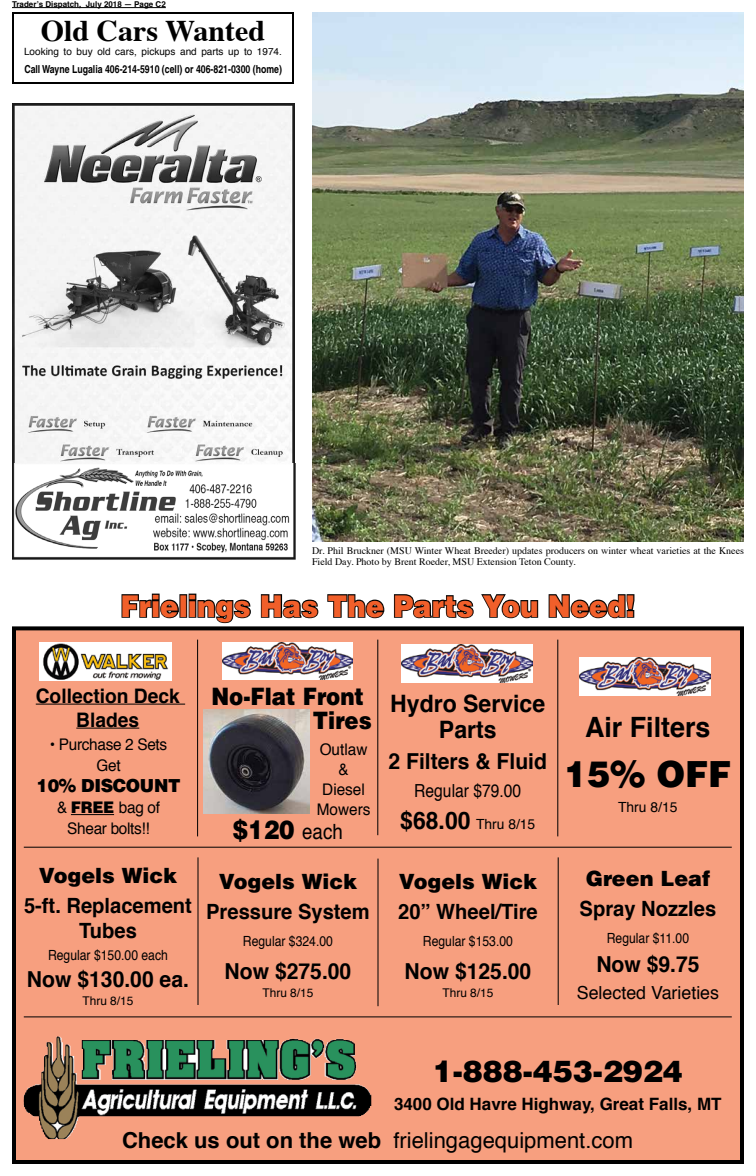
<style>
.page{position:relative;width:756px;height:1176px;background:#fff}
.page>*{position:absolute;margin:0;border:0;box-sizing:border-box;transform-origin:0 0}
.t1{font:900 36px "Helvetica LT Std";color:#000;scale:.96 1}
.t2{font:900 30px "Helvetica LT Std";color:#f15f2a;scale:.92 1}
.t3{font:900 30px "Helvetica LT Std";color:#000}
.t4{font:700 30px "Times";color:#000}
.t5{font:700 28px "Helvetica";color:#000;scale:.96 1}
.t6{font:900 26px "Helvetica LT Std";color:#000;scale:.89 1}
.t7{font:900 24px/24px "Helvetica LT Std";color:#000;scale:.89 1}
.t8{font:700 24px/26px "Helvetica";color:#000;text-align:center;scale:.96 1}
.t9{font:700 22px "Helvetica";color:#000;scale:.96 1}
.t10{font:22px "Helvetica";color:#000}
.t11{font:700 21px/25px "Helvetica";color:#000;text-align:center;scale:.96 1}
.t12{font:900 21px "Helvetica LT Std";color:#000}
.t13{font:700 20px/24px "Helvetica";color:#000;text-align:center;scale:.96 1}
.t14{font:18px "Helvetica";color:#000}
.t15{font:18px "Helvetica";color:#000;scale:.87 1}
.t16{font:900 18px "Helvetica LT Std";letter-spacing:-.02em;color:#000;scale:.96 1}
.t17{font:700 17px "Helvetica";color:#000}
.t18{font:16px/21px "Helvetica";letter-spacing:-.02em;color:#000;text-align:center;scale:.96 1}
.t19{font:16px/20px "Helvetica";color:#000;text-align:center;scale:.96 1}
.t20{font:14px "Helvetica";color:#000;scale:.87 1}
.t21{font:14px "Helvetica";color:#000}
.t22{font:12px "Helvetica";color:#000}
.t23{font:700 condensed 11px "Helvetica";color:#000}
.t24{font:10px/11px "Times";color:#000}
.t25{font:10px "Helvetica";color:#000}
.t26{font:700 8px "Helvetica";color:#000}
.s1{font-family:"Helvetica LT Std";font-weight:900}
.s2{font-family:"Helvetica";font-weight:400;font-size:21px}
.s3{font-weight:700;font-size:24px}
.s4{font-weight:700}
</style>
<div class="page">
<hr style="left:12px;top:7px;width:154px;height:1px;background:#000">
<div style="left:14px;top:628px;width:728px;height:534px;background:#f79f7f"></div>
<div style="left:12px;top:626px;width:732px;height:538px;border:4px solid #000"></div>
<svg style="left:121px;top:593px;width:58px;height:26px"></svg>
<div style="left:179px;top:594px;width:8px;height:24px;border:2px solid #000"></div>
<svg style="left:188px;top:593px;width:63px;height:31px"></svg>
<svg style="left:260px;top:594px;width:59px;height:25px"></svg>
<svg style="left:327px;top:594px;width:58px;height:25px"></svg>
<svg style="left:393px;top:594px;width:146px;height:25px"></svg>
<svg style="left:548px;top:594px;width:87px;height:25px"></svg>
<img style="left:24px;top:1037px;width:347px;height:102px">
<hr style="left:198px;top:857px;width:1px;height:148px;background:#000">
<hr style="left:378px;top:859px;width:1px;height:147px;background:#000">
<hr style="left:558px;top:857px;width:1px;height:148px;background:#000">
<hr style="left:36px;top:704px;width:149px;height:1px;background:#000">
<hr style="left:76px;top:728px;width:63px;height:1px;background:#000">
<hr style="left:71px;top:814px;width:43px;height:1px;background:#000">
<img style="left:39px;top:642px;width:132px;height:39px">
<img style="left:222px;top:642px;width:131px;height:38px">
<img style="left:204px;top:710px;width:105px;height:104px">
<hr style="left:24px;top:847px;width:708px;height:1px;background:#000">
<img style="left:402px;top:644px;width:131px;height:38px">
<img style="left:579px;top:658px;width:131px;height:38px">
<hr style="left:197px;top:640px;width:1px;height:196px;background:#000">
<hr style="left:377px;top:640px;width:1px;height:195px;background:#000">
<hr style="left:557px;top:640px;width:1px;height:196px;background:#000">
<hr style="left:24px;top:1016px;width:708px;height:1px;background:#000">
<img style="left:13px;top:103px;width:282px;height:360px">
<img style="left:12px;top:463px;width:284px;height:97px">
<div style="left:12px;top:12px;width:282px;height:72px;border:2px solid #000"></div>
<img style="left:312px;top:12px;width:432px;height:530px">
<p class="t26" style="left:12px;top:-2px;width:155px">Trader’s Dispatch, July 2018 — Page C2</p>
<h2 class="t4" style="left:41px;top:2px;width:226px">Old Cars Wanted</h2>
<p class="t25" style="left:24px;top:44px;width:259px">Looking to buy old cars, pickups and parts up to 1974.</p>
<p class="t23" style="left:24px;top:62px;width:259px">Call Wayne Lugalia 406-214-5910 (cell) or 406-821-0300 (home)</p>
<p class="t24" style="left:312px;top:545px;width:434px">Dr. Phil Bruckner (MSU Winter Wheat Breeder) updates producers on winter wheat varieties at the Knees<br>Field Day. Photo by Brent Roeder, MSU Extension Teton County.</p>
<h2 class="t2" style="left:120px;top:586px;width:561px">Frielings Has The Parts You Need!</h2>
<h3 class="t13" style="left:36px;top:684px;width:152px">Collection Deck<br>Blades</h3>
<h3 class="t18" style="left:50px;top:734px;width:124px">• Purchase 2 Sets<br>Get</h3>
<h3 class="t16" style="left:37px;top:774px;width:152px">10% DISCOUNT</h3>
<h3 class="t18" style="left:57px;top:797px;width:109px">&amp; <span class="s1">FREE</span> bag of<br>Shear bolts!!</h3>
<h3 class="t12" style="left:39px;top:861px;width:140px">Vogels Wick</h3>
<h3 class="t11" style="left:24px;top:893px;width:176px">5-ft. Replacement<br>Tubes</h3>
<h3 class="t20" style="left:48px;top:944px;width:139px">Regular $150.00 each</h3>
<h3 class="t9" style="left:27px;top:961px;width:170px">Now $130.00 ea.</h3>
<p class="t22" style="left:83px;top:991px;width:52px">Thru 8/15</p>
<h3 class="t7" style="left:313px;top:684px;width:68px;text-indent:-101px">No-Flat Front<br>Tires</h3>
<h3 class="t19" style="left:317px;top:740px;width:58px">Outlaw &amp;<br>Diesel<br>Mowers</h3>
<h3 class="t6" style="left:233px;top:812px;width:125px">$120 <span class="s2">each</span></h3>
<h3 class="t12" style="left:219px;top:868px;width:140px">Vogels Wick</h3>
<h3 class="t11" style="left:206px;top:900px;width:172px">Pressure System</h3>
<h3 class="t20" style="left:243px;top:931px;width:105px">Regular $324.00</h3>
<h3 class="t9" style="left:225px;top:953px;width:134px">Now $275.00</h3>
<p class="t22" style="left:263px;top:983px;width:52px">Thru 8/15</p>
<h3 class="t8" style="left:390px;top:691px;width:163px">Hydro Service<br>Parts</h3>
<h3 class="t9" style="left:389px;top:744px;width:167px">2 Filters &amp; Fluid</h3>
<h3 class="t15" style="left:414px;top:777px;width:125px">Regular $79.00</h3>
<h3 class="t21" style="left:400px;top:813px;width:137px"><span class="s3">$68.00</span> Thru 8/15</h3>
<h3 class="t12" style="left:399px;top:868px;width:140px">Vogels Wick</h3>
<h3 class="t11" style="left:398px;top:900px;width:147px">20” Wheel/Tire</h3>
<h3 class="t20" style="left:423px;top:931px;width:105px">Regular $153.00</h3>
<h3 class="t9" style="left:405px;top:953px;width:134px">Now $125.00</h3>
<p class="t22" style="left:443px;top:983px;width:52px">Thru 8/15</p>
<h3 class="t5" style="left:585px;top:704px;width:132px">Air Filters</h3>
<h1 class="t1" style="left:564px;top:750px;width:176px">15% OFF</h1>
<h3 class="t21" style="left:618px;top:796px;width:61px">Thru 8/15</h3>
<h3 class="t12" style="left:586px;top:865px;width:126px">Green Leaf</h3>
<h3 class="t11" style="left:580px;top:897px;width:144px">Spray Nozzles</h3>
<h3 class="t20" style="left:607px;top:928px;width:96px">Regular $11.00</h3>
<h3 class="t9" style="left:596px;top:947px;width:109px">Now $9.75</h3>
<h3 class="t14" style="left:577px;top:979px;width:144px">Selected Varieties</h3>
<h2 class="t3" style="left:433px;top:1052px;width:252px">1-888-453-2924</h2>
<h3 class="t17" style="left:394px;top:1090px;width:329px">3400 Old Havre Highway, Great Falls, MT</h3>
<h3 class="t10" style="left:122px;top:1123px;width:512px"><span class="s4">Check us out on the web</span> frielingagequipment.com</h3>
</div>
